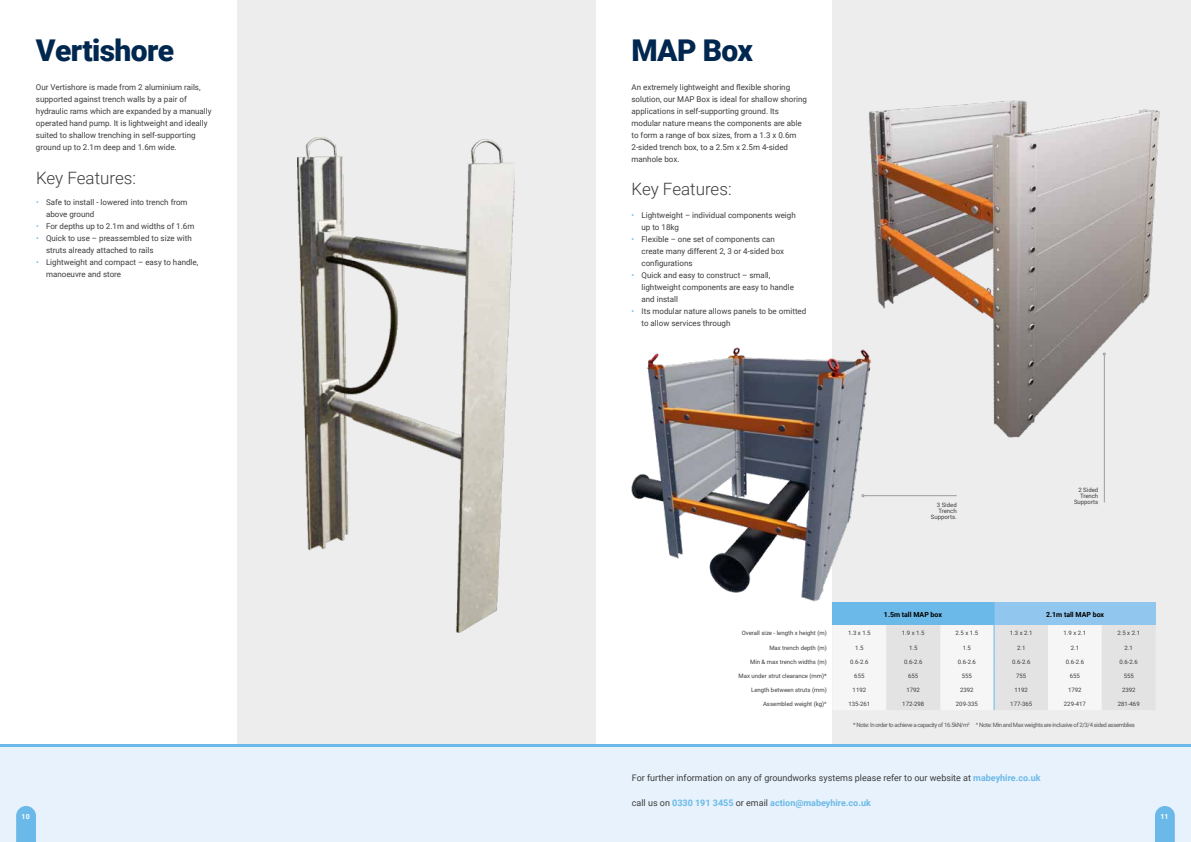
<style>
.page{position:relative;width:1191px;height:842px;background:#fff}
.page>*{position:absolute;margin:0;border:0;box-sizing:border-box;transform-origin:0 0}
.t1{font:900 30px "Roboto";letter-spacing:-.02em;color:#00274f}
.t2{font:300 17px "Roboto";color:#3c3c3b}
.t3{font:9px "Roboto";color:#3c3c3b}
.t4{font:700 9px "Roboto";color:#6bb9e8}
.t5{font:8px/12px "Roboto";color:#3c3c3b}
.t6{font:700 7px "Roboto";color:#000}
.t7{font:700 7px "Roboto";color:#fff}
.t8{font:6px/6px "Roboto";color:#3c3c3b;text-align:right}
.t9{font:6px "Roboto";letter-spacing:-.06em;color:#575756}
.s1{color:#6bb9e8}
.s2{font-weight:700;color:#6bb9e8}
.s3{font-weight:400;color:#3c3c3b}
</style>
<div class="page">
<div style="left:237px;top:0;width:358px;height:842px;background:#ededed"></div>
<div style="left:832px;top:0;width:359px;height:842px;background:#ededed"></div>
<div style="left:0;top:744px;width:1191px;height:98px;background:#e7f2fc"></div>
<svg style="left:16px;top:806px;width:20px;height:36px"></svg>
<svg style="left:1155px;top:806px;width:19px;height:36px"></svg>
<hr style="left:0;top:744px;width:1191px;height:3px;background:#6bb9e8">
<img style="left:298px;top:138px;width:216px;height:495px">
<img style="left:869px;top:100px;width:291px;height:359px">
<img style="left:631px;top:334px;width:255px;height:268px">
<hr style="left:864px;top:495px;width:92px;height:1px;background:#9d9d9c">
<hr style="left:1104px;top:355px;width:1px;height:147px;background:#9d9d9c">
<svg style="left:832px;top:602px;width:323px;height:108px"></svg>
<h1 class="t1" style="left:36px;top:29px;width:140px">Vertishore</h1>
<h1 class="t1" style="left:631px;top:29px;width:123px">MAP Box</h1>
<p class="t5" style="left:36px;top:81px;width:177px">Our Vertishore is made from 2 aluminium rails, supported against trench walls by a pair of hydraulic rams which are expanded by a manually operated hand pump. It is lightweight and ideally suited to shallow trenching in self-supporting ground up to 2.1m deep and 1.6m wide.</p>
<p class="t5" style="left:631px;top:81px;width:177px">An extremely lightweight and flexible shoring solution, our MAP Box is ideal for shallow shoring applications in self-supporting ground. Its modular nature means the components are able to form a range of box sizes, from a 1.3 x 0.6m 2-sided trench box, to a 2.5m x 2.5m 4-sided manhole box.</p>
<p class="t5" style="left:46px;top:195px;width:143px;text-indent:-10px"><span class="s1">•</span> Safe to install - lowered into trench from above ground</p>
<p class="t5" style="left:36px;top:219px;width:160px"><span class="s1">•</span> For depths up to 2.1m and widths of 1.6m</p>
<p class="t5" style="left:46px;top:231px;width:147px;text-indent:-10px"><span class="s1">•</span> Quick to use – preassembled to size with struts already attached to rails</p>
<p class="t5" style="left:46px;top:255px;width:154px;text-indent:-10px"><span class="s1">•</span> Lightweight and compact – easy to handle, manoeuvre and store</p>
<h2 class="t2" style="left:36px;top:166px;width:101px">Key Features:</h2>
<h2 class="t2" style="left:631px;top:177px;width:101px">Key Features:</h2>
<p class="t5" style="left:641px;top:208px;width:156px;text-indent:-10px"><span class="s1">•</span> Lightweight – individual components weigh up to 18kg</p>
<p class="t5" style="left:641px;top:232px;width:144px;text-indent:-10px"><span class="s1">•</span> Flexible – one set of components can create many different 2, 3 or 4-sided box configurations</p>
<p class="t5" style="left:641px;top:268px;width:154px;text-indent:-10px"><span class="s1">•</span> Quick and easy to construct – small, lightweight components are easy to handle and install</p>
<p class="t5" style="left:641px;top:304px;width:166px;text-indent:-10px"><span class="s1">•</span> Its modular nature allows panels to be omitted to allow services through</p>
<p class="t8" style="left:931px;top:501px;width:27px">3 Sided<br>Trench<br>Supports.</p>
<p class="t8" style="left:1074px;top:487px;width:26px">2 Sided<br>Trench<br>Supports</p>
<p class="t6" style="left:884px;top:610px;width:59px">1.5m tall MAP box</p>
<p class="t6" style="left:1046px;top:610px;width:59px">2.1m tall MAP box</p>
<p class="t8" style="left:741px;top:630px;width:87px">Overall size - length x height (m)</p>
<p class="t8" style="left:848px;top:630px;width:24px">1.3 x 1.5</p>
<p class="t8" style="left:902px;top:630px;width:24px">1.9 x 1.5</p>
<p class="t8" style="left:955px;top:630px;width:24px">2.5 x 1.5</p>
<p class="t8" style="left:1010px;top:630px;width:24px">1.3 x 2.1</p>
<p class="t8" style="left:1063px;top:630px;width:24px">1.9 x 2.1</p>
<p class="t8" style="left:1117px;top:630px;width:24px">2.5 x 2.1</p>
<p class="t8" style="left:769px;top:644px;width:59px">Max trench depth (m)</p>
<p class="t8" style="left:855px;top:644px;width:10px">1.5</p>
<p class="t8" style="left:909px;top:644px;width:10px">1.5</p>
<p class="t8" style="left:962px;top:644px;width:10px">1.5</p>
<p class="t8" style="left:1017px;top:644px;width:10px">2.1</p>
<p class="t8" style="left:1070px;top:644px;width:10px">2.1</p>
<p class="t8" style="left:1124px;top:644px;width:10px">2.1</p>
<p class="t8" style="left:750px;top:658px;width:78px">Min &amp; max trench widths (m)</p>
<p class="t8" style="left:850px;top:658px;width:20px">0.6-2.6</p>
<p class="t8" style="left:904px;top:658px;width:20px">0.6-2.6</p>
<p class="t8" style="left:957px;top:658px;width:20px">0.6-2.6</p>
<p class="t8" style="left:1012px;top:658px;width:20px">0.6-2.6</p>
<p class="t8" style="left:1065px;top:658px;width:20px">0.6-2.6</p>
<p class="t8" style="left:1119px;top:658px;width:20px">0.6-2.6</p>
<p class="t8" style="left:738px;top:672px;width:90px">Max under strut clearance (mm)*</p>
<p class="t8" style="left:854px;top:672px;width:12px">655</p>
<p class="t8" style="left:908px;top:672px;width:12px">655</p>
<p class="t8" style="left:961px;top:672px;width:12px">555</p>
<p class="t8" style="left:1016px;top:672px;width:12px">755</p>
<p class="t8" style="left:1069px;top:672px;width:12px">655</p>
<p class="t8" style="left:1123px;top:672px;width:12px">555</p>
<p class="t8" style="left:751px;top:687px;width:77px">Length between struts (mm)</p>
<p class="t8" style="left:852px;top:687px;width:15px">1192</p>
<p class="t8" style="left:906px;top:687px;width:15px">1792</p>
<p class="t8" style="left:960px;top:687px;width:15px">2392</p>
<p class="t8" style="left:1014px;top:687px;width:15px">1192</p>
<p class="t8" style="left:1068px;top:687px;width:15px">1792</p>
<p class="t8" style="left:1122px;top:687px;width:15px">2392</p>
<p class="t8" style="left:763px;top:701px;width:65px">Assembled weight (kg)^</p>
<p class="t8" style="left:848px;top:701px;width:23px">135-261</p>
<p class="t8" style="left:902px;top:701px;width:23px">172-298</p>
<p class="t8" style="left:956px;top:701px;width:23px">209-335</p>
<p class="t8" style="left:1010px;top:701px;width:23px">177-365</p>
<p class="t8" style="left:1064px;top:701px;width:23px">229-417</p>
<p class="t8" style="left:1117px;top:701px;width:23px">281-469</p>
<p class="t9" style="left:853px;top:721px;width:283px">* Note: In order to achieve a capacity of 16.5kN/m<sup>2</sup> ^ Note: Min and Max weights are inclusive of 2/3/4 sided assemblies</p>
<p class="t3" style="left:632px;top:772px;width:410px">For further information on any of groundworks systems please refer to our website at <span class="s2">mabeyhire.co.uk</span></p>
<p class="t4" style="left:632px;top:796px;width:240px"><span class="s3">call us on</span> 0330 191 3455 <span class="s3">or email</span> action@mabeyhire.co.uk</p>
<p class="t7" style="left:22px;top:811px;width:10px">10</p>
<p class="t7" style="left:1160px;top:811px;width:10px">11</p>
</div>
